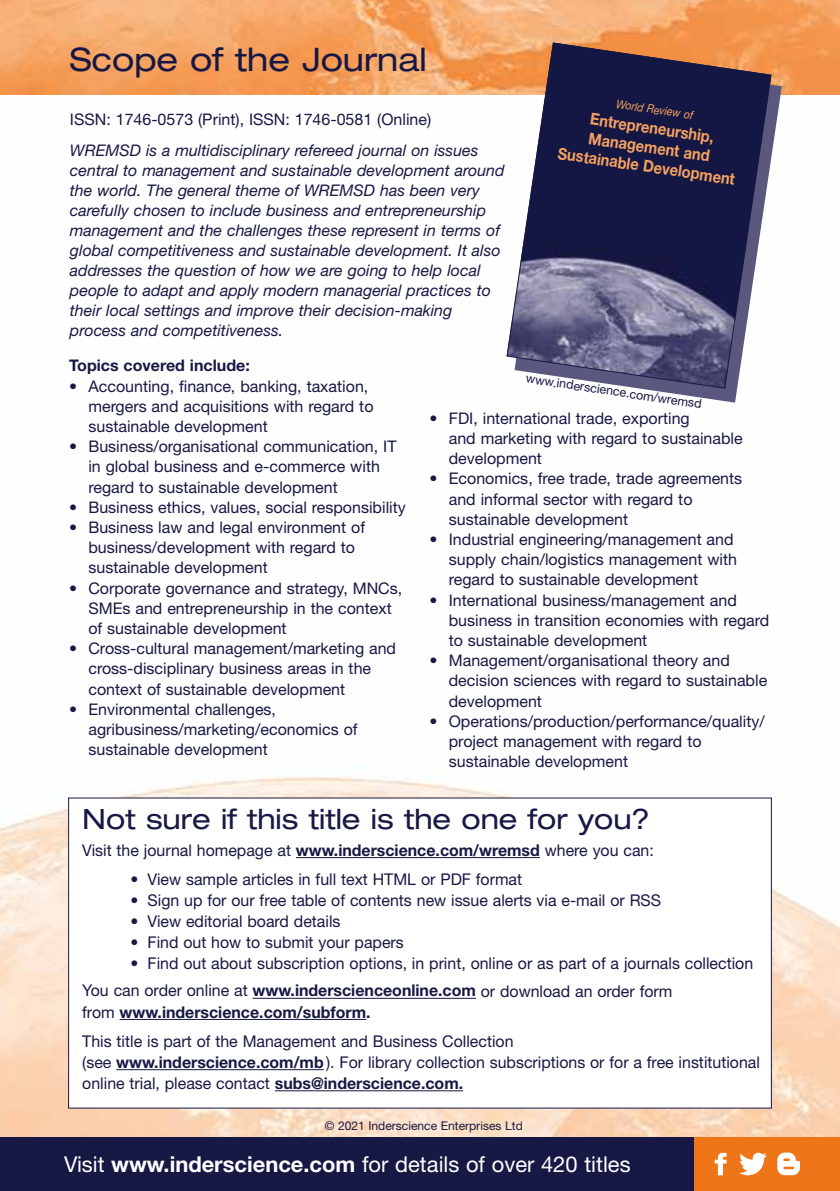
<style>
.page{position:relative;width:840px;height:1191px;background:#fff}
.page>*{position:absolute;margin:0;border:0;box-sizing:border-box;transform-origin:0 0}
.t1{font:expanded 32.4px "Helvetica Neue";color:#171844}
.t2{font:expanded 28px "Helvetica Neue";color:#171844}
.t3{font:21.8px "Helvetica Neue";color:#fff}
.t4{font:16.2px/27.2px "Helvetica Neue";color:#171844}
.t5{font:700 16.2px/19.4px "Helvetica Neue";color:#f5a15f;text-align:center;scale:.9 1}
.t6{font:16px/20.2px "Helvetica Neue";color:#171844}
.t7{font:italic 16px/20px "Helvetica Neue";color:#171844}
.t8{font:700 16px "Helvetica Neue";color:#171844}
.t9{font:12.4px "Helvetica Neue";color:#171844}
.t10{font:12px "Helvetica Neue";color:#171844}
.t11{font:italic 11.8px "Helvetica Neue";color:#f5a15f;scale:.9 1}
.s1{font-weight:700}
</style>
<div class="page">
<img style="left:0;top:94px;width:839px;height:1043px">
<img style="left:0;top:0;width:839px;height:94px">
<div style="left:0;top:1137px;width:694px;height:54px;background:#171844"></div>
<div style="left:694px;top:1137px;width:145px;height:54px;background:#ee7518"></div>
<div style="left:69px;top:798px;width:701px;height:309px;background:#fff"></div>
<hr style="left:296px;top:857px;width:243px;height:1px;background:#171844">
<hr style="left:252px;top:998px;width:223px;height:1px;background:#171844">
<hr style="left:119px;top:1019px;width:247px;height:1px;background:#171844">
<hr style="left:116px;top:1069px;width:207px;height:1px;background:#171844">
<hr style="left:275px;top:1090px;width:188px;height:1px;background:#171844">
<svg style="left:714px;top:1152px;width:12px;height:23px"></svg>
<svg style="left:739px;top:1152px;width:27px;height:23px"></svg>
<svg style="left:777px;top:1152px;width:22px;height:23px"></svg>
<svg style="left:514px;top:54px;width:267px;height:348px"></svg>
<svg style="left:505px;top:42px;width:266px;height:347px;background:#585370"></svg>
<h1 class="t1" style="left:70px;top:40px;width:358px">Scope of the Journal</h1>
<p class="t6" style="left:70px;top:109px;width:362px">ISSN: 1746-0573 (Print), ISSN: 1746-0581 (Online)</p>
<p class="t7" style="left:70px;top:140px;width:436px">WREMSD is a multidisciplinary refereed journal on issues central to management and sustainable development around the world. The general theme of WREMSD has been very carefully chosen to include business and entrepreneurship management and the challenges these represent in terms of global competitiveness and sustainable development. It also addresses the question of how we are going to help local people to adapt and apply modern managerial practices to their local settings and improve their decision-making process and competitiveness.</p>
<p class="t11" style="left:617px;top:97px;width:88px;rotate:8deg">World Review of</p>
<p class="t5" style="left:564px;top:105px;width:200px;rotate:8deg">Entrepreneurship,<br>Management and<br>Sustainable Development</p>
<p class="t8" style="left:69px;top:356px;width:182px">Topics covered include:</p>
<p class="t6" style="left:88px;top:375px;width:286px;text-indent:-19px">• Accounting, finance, banking, taxation, mergers and acquisitions with regard to sustainable development</p>
<p class="t6" style="left:88px;top:436px;width:309px;text-indent:-19px">• Business/organisational communication, IT in global business and e-commerce with regard to sustainable development</p>
<p class="t6" style="left:69px;top:497px;width:338px">• Business ethics, values, social responsibility</p>
<p class="t6" style="left:88px;top:517px;width:278px;text-indent:-19px">• Business law and legal environment of business/development with regard to sustainable development</p>
<p class="t6" style="left:88px;top:577px;width:315px;text-indent:-19px">• Corporate governance and strategy, MNCs,<br>SMEs and entrepreneurship in the context of sustainable development</p>
<p class="t6" style="left:88px;top:638px;width:309px;text-indent:-19px">• Cross-cultural management/marketing and cross-disciplinary business areas in the context of sustainable development</p>
<p class="t6" style="left:88px;top:699px;width:270px;text-indent:-19px">• Environmental challenges, agribusiness/marketing/economics of sustainable development</p>
<p class="t9" style="left:527px;top:371px;width:179px;rotate:8deg">www.inderscience.com/wremsd</p>
<p class="t6" style="left:448px;top:408px;width:295px;text-indent:-19px">• FDI, international trade, exporting<br>and marketing with regard to sustainable development</p>
<p class="t6" style="left:448px;top:468px;width:295px;text-indent:-19px">• Economics, free trade, trade agreements and informal sector with regard to sustainable development</p>
<p class="t6" style="left:448px;top:529px;width:289px;text-indent:-19px">• Industrial engineering/management and supply chain/logistics management with regard to sustainable development</p>
<p class="t6" style="left:448px;top:589px;width:322px;text-indent:-19px">• International business/management and business in transition economies with regard to sustainable development</p>
<p class="t6" style="left:448px;top:650px;width:320px;text-indent:-19px">• Management/organisational theory and decision sciences with regard to sustainable development</p>
<p class="t6" style="left:448px;top:711px;width:317px;text-indent:-19px">• Operations/production/performance/quality/ project management with regard to sustainable development</p>
<h2 class="t2" style="left:82px;top:801px;width:569px">Not sure if this title is the one for you?</h2>
<p class="t4" style="left:82px;top:836px;width:572px">Visit the journal homepage at <span class="s1">www.inderscience.com/wremsd</span> where you can:</p>
<p class="t4" style="left:130px;top:865px;width:393px">• View sample articles in full text HTML or PDF format</p>
<p class="t4" style="left:130px;top:886px;width:532px">• Sign up for our free table of contents new issue alerts via e-mail or RSS</p>
<p class="t4" style="left:130px;top:907px;width:211px">• View editorial board details</p>
<p class="t4" style="left:130px;top:928px;width:275px">• Find out how to submit your papers</p>
<p class="t4" style="left:82px;top:949px;width:672px;text-indent:48px">• Find out about subscription options, in print, online or as part of a journals collection<br>You can order online at <span class="s1">www.inderscienceonline.com</span> or download an order form</p>
<p class="t4" style="left:82px;top:997px;width:432px;line-height:29.2px">from <span class="s1">www.inderscience.com/subform.<br></span>This title is part of the Management and Business Collection</p>
<p class="t4" style="left:82px;top:1051px;width:678px;line-height:21.2px">(see <span class="s1">www.inderscience.com/mb</span>). For library collection subscriptions or for a free institutional online trial, please contact <span class="s1">subs@inderscience.com.</span></p>
<p class="t10" style="left:324px;top:1119px;width:199px">© 2021 Inderscience Enterprises Ltd</p>
<h3 class="t3" style="left:64px;top:1151px;width:568px">Visit <span class="s1">www.inderscience.com</span> for details of over 420 titles</h3>
</div>
